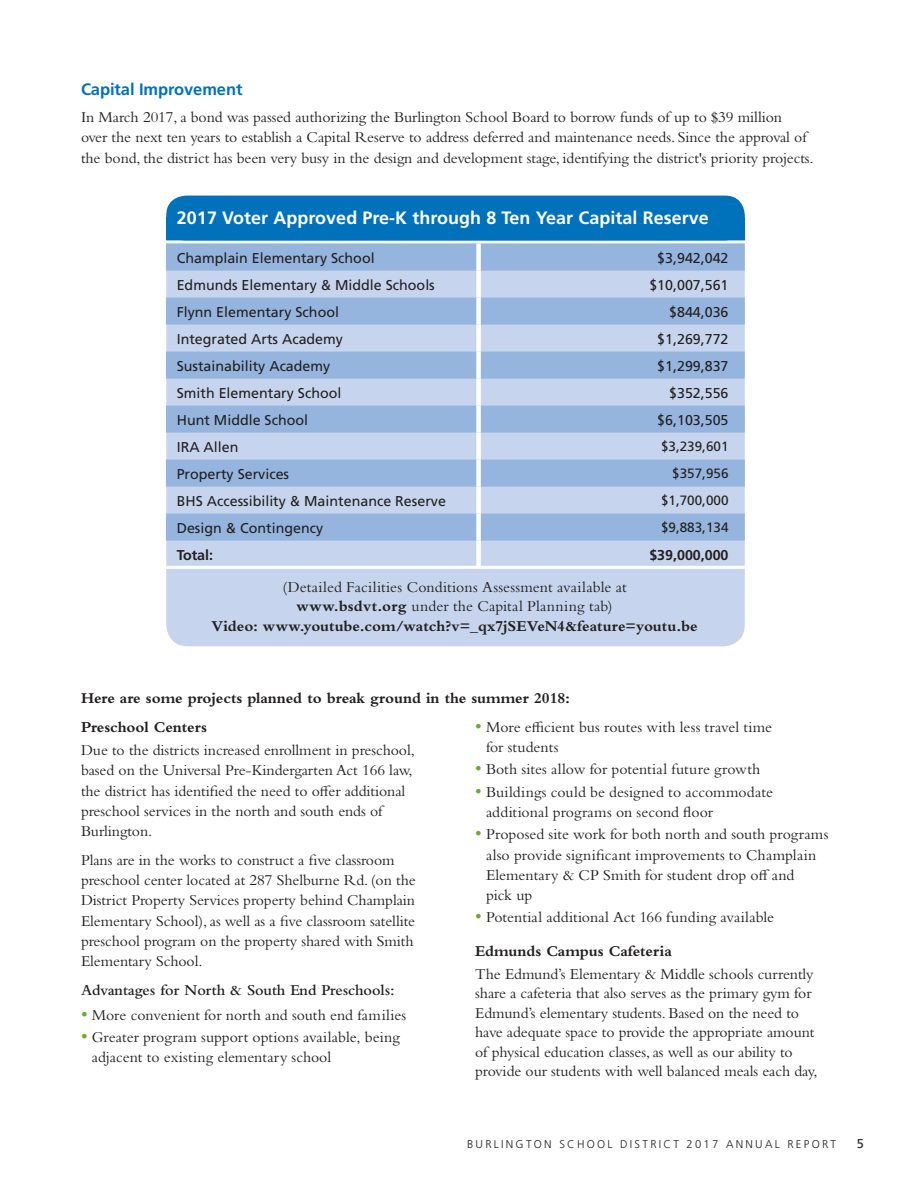
<style>
.page{position:relative;width:918px;height:1188px;background:#fff}
.page>*{position:absolute;margin:0;border:0;box-sizing:border-box;transform-origin:0 0}
.AR_Body_subhead{font:700 17.85px "Frutiger LT Std";letter-spacing:.005em;color:#fff}
.AR_Body_subhead-2{font:700 16.5px "Frutiger LT Std";letter-spacing:-.005em;color:#0071bb}
.AR_Body_Copy__SERIF{font:15.75px/20.2px "Bembo Std";letter-spacing:-.005em;color:#231f20}
.AR_Body_Copy__SERIF-2{font:700 15.75px "Bembo Std";letter-spacing:-.005em;color:#231f20}
.AR_Body_Copy__SERIF-3{font:600 15.75px "Bembo Std";letter-spacing:-.005em;color:#231f20}
.AR_Body_Copy__SERIF-4{font:14.25px "Frutiger LT Std";color:#231f20}
.table_bold{font:14.25px "Frutiger LT Std";color:#231f20}
.table_bold-2{font:700 14.25px "Frutiger LT Std";color:#231f20}
.AR_Body_Copy__SERIF-5{font:700 14.25px "Frutiger LT Std";color:#231f20}
.table_bold-3{font:13.5px "Frutiger LT Std";color:#231f20}
.t1{font:12.75px "Frutiger LT Std";color:#231f20}
.t2{font:300 11.25px "Frutiger LT Std";letter-spacing:.2em;color:#231f20}
.s1{font-weight:700}
.s2{font-size:18.75px;color:#6ca837}
</style>
<div class="page">
<div style="left:166px;top:196px;width:579px;height:450px;background:#c6d5ed;border-radius:22px"></div>
<hr style="left:164px;top:240px;width:587px;height:3px;background:#fff">
<div style="left:166px;top:196px;width:579px;height:44px;background:#0071bb;border-radius:20px"></div>
<svg style="left:166px;top:244px;width:579px;height:297px;fill:#95b5de"></svg>
<div style="left:476px;top:244px;width:5px;height:27px;background:#fff"></div>
<div style="left:476px;top:271px;width:5px;height:27px;background:#fff"></div>
<div style="left:476px;top:298px;width:5px;height:27px;background:#fff"></div>
<div style="left:476px;top:325px;width:5px;height:27px;background:#fff"></div>
<div style="left:476px;top:352px;width:5px;height:27px;background:#fff"></div>
<div style="left:476px;top:379px;width:5px;height:27px;background:#fff"></div>
<div style="left:476px;top:406px;width:5px;height:27px;background:#fff"></div>
<div style="left:476px;top:433px;width:5px;height:27px;background:#fff"></div>
<div style="left:476px;top:460px;width:5px;height:27px;background:#fff"></div>
<div style="left:476px;top:487px;width:5px;height:27px;background:#fff"></div>
<div style="left:476px;top:514px;width:5px;height:27px;background:#fff"></div>
<div style="left:476px;top:541px;width:5px;height:26px;background:#fff"></div>
<hr style="left:166px;top:566px;width:579px;height:3px;background:#fff">
<p class="AR_Body_subhead-2" style="left:81px;top:80px;width:163px">Capital Improvement</p>
<p class="AR_Body_Copy__SERIF" style="left:81px;top:107px;width:734px">In March 2017, a bond was passed authorizing the Burlington School Board to borrow funds of up to $39 million<br>over the next ten years to establish a Capital Reserve to address deferred and maintenance needs. Since the approval of the bond, the district has been very busy in the design and development stage, identifying the district's priority projects.</p>
<p class="AR_Body_subhead" style="left:177px;top:207px;width:534px">2017 Voter Approved Pre-K through 8 Ten Year Capital Reserve</p>
<p class="AR_Body_Copy__SERIF-4" style="left:177px;top:249px;width:199px">Champlain Elementary School</p>
<p class="table_bold" style="left:657px;top:249px;width:73px">$3,942,042</p>
<p class="AR_Body_Copy__SERIF-4" style="left:177px;top:276px;width:260px">Edmunds Elementary &amp; Middle Schools</p>
<p class="table_bold" style="left:649px;top:276px;width:81px">$10,007,561</p>
<p class="AR_Body_Copy__SERIF-4" style="left:177px;top:303px;width:164px">Flynn Elementary School</p>
<p class="table_bold" style="left:669px;top:303px;width:61px">$844,036</p>
<p class="AR_Body_Copy__SERIF-4" style="left:177px;top:330px;width:168px">Integrated Arts Academy</p>
<p class="table_bold" style="left:657px;top:330px;width:73px">$1,269,772</p>
<p class="AR_Body_Copy__SERIF-4" style="left:177px;top:357px;width:155px">Sustainability Academy</p>
<p class="table_bold" style="left:657px;top:357px;width:73px">$1,299,837</p>
<p class="AR_Body_Copy__SERIF-4" style="left:177px;top:384px;width:166px">Smith Elementary School</p>
<p class="table_bold" style="left:669px;top:384px;width:61px">$352,556</p>
<p class="AR_Body_Copy__SERIF-4" style="left:177px;top:411px;width:133px">Hunt Middle School</p>
<p class="table_bold" style="left:657px;top:411px;width:73px">$6,103,505</p>
<p class="AR_Body_Copy__SERIF-4" style="left:177px;top:438px;width:63px">IRA Allen</p>
<p class="table_bold-3" style="left:661px;top:439px;width:69px">$3,239,601</p>
<p class="AR_Body_Copy__SERIF-4" style="left:177px;top:465px;width:114px">Property Services</p>
<p class="table_bold-3" style="left:672px;top:466px;width:58px">$357,956</p>
<p class="AR_Body_Copy__SERIF-4" style="left:177px;top:492px;width:271px">BHS Accessibility &amp; Maintenance Reserve</p>
<p class="table_bold-3" style="left:661px;top:493px;width:69px">$1,700,000</p>
<p class="AR_Body_Copy__SERIF-4" style="left:177px;top:519px;width:148px">Design &amp; Contingency</p>
<p class="table_bold-3" style="left:661px;top:520px;width:69px">$9,883,134</p>
<p class="AR_Body_Copy__SERIF-5" style="left:177px;top:546px;width:38px">Total:</p>
<p class="table_bold-2" style="left:649px;top:546px;width:81px">$39,000,000</p>
<p class="AR_Body_Copy__SERIF" style="left:282px;top:577px;width:346px;line-height:19.5px;text-align:center">(Detailed Facilities Conditions Assessment available at <span class="s1">www.bsdvt.org</span> under the Capital Planning tab)</p>
<p class="AR_Body_Copy__SERIF-2" style="left:211px;top:617px;width:488px">Video: www.youtube.com/watch?v=_qx7jSEVeN4&amp;feature=youtu.be</p>
<p class="AR_Body_Copy__SERIF-2" style="left:81px;top:689px;width:491px">Here are some projects planned to break ground in the summer 2018:</p>
<p class="AR_Body_Copy__SERIF-2" style="left:81px;top:718px;width:128px">Preschool Centers</p>
<p class="AR_Body_Copy__SERIF" style="left:81px;top:740px;width:335px">Due to the districts increased enrollment in preschool, based on the Universal Pre-Kindergarten Act 166 law, the district has identified the need to offer additional preschool services in the north and south ends of Burlington.</p>
<p class="AR_Body_Copy__SERIF" style="left:81px;top:850px;width:336px">Plans are in the works to construct a five classroom preschool center located at 287 Shelburne Rd. (on the District Property Services property behind Champlain Elementary School), as well as a five classroom satellite preschool program on the property shared with Smith Elementary School.</p>
<p class="AR_Body_Copy__SERIF-3" style="left:81px;top:981px;width:315px">Advantages for North &amp; South End Preschools:</p>
<p class="AR_Body_Copy__SERIF" style="left:81px;top:1004px;width:327px"><span class="s2">•</span> More convenient for north and south end families</p>
<p class="AR_Body_Copy__SERIF" style="left:81px;top:1027px;width:320px"><span class="s2">•</span> Greater program support options available, being</p>
<p class="AR_Body_Copy__SERIF" style="left:92px;top:1047px;width:241px">adjacent to existing elementary school</p>
<p class="AR_Body_Copy__SERIF" style="left:475px;top:716px;width:298px"><span class="s2">•</span> More efficient bus routes with less travel time</p>
<p class="AR_Body_Copy__SERIF" style="left:486px;top:736px;width:74px">for students</p>
<p class="AR_Body_Copy__SERIF" style="left:475px;top:759px;width:287px"><span class="s2">•</span> Both sites allow for potential future growth</p>
<p class="AR_Body_Copy__SERIF" style="left:475px;top:781px;width:299px"><span class="s2">•</span> Buildings could be designed to accommodate</p>
<p class="AR_Body_Copy__SERIF" style="left:486px;top:802px;width:229px">additional programs on second floor</p>
<p class="AR_Body_Copy__SERIF" style="left:475px;top:824px;width:355px"><span class="s2">•</span> Proposed site work for both north and south programs</p>
<p class="AR_Body_Copy__SERIF" style="left:486px;top:844px;width:332px">also provide significant improvements to Champlain<br>Elementary &amp; CP Smith for student drop off and pick up</p>
<p class="AR_Body_Copy__SERIF" style="left:475px;top:907px;width:300px"><span class="s2">•</span> Potential additional Act 166 funding available</p>
<p class="AR_Body_Copy__SERIF-2" style="left:475px;top:942px;width:198px">Edmunds Campus Cafeteria</p>
<p class="AR_Body_Copy__SERIF" style="left:475px;top:964px;width:344px;line-height:19.5px">The Edmund’s Elementary &amp; Middle schools currently share a cafeteria that also serves as the primary gym for Edmund’s elementary students. Based on the need to have adequate space to provide the appropriate amount of physical education classes, as well as our ability to provide our students with well balanced meals each day,</p>
<p class="t2" style="left:467px;top:1138px;width:371px">BURLINGTON SCHOOL DISTRICT 2017 ANNUAL REPORT</p>
<p class="t1" style="left:857px;top:1136px;width:9px">5</p>
</div>
